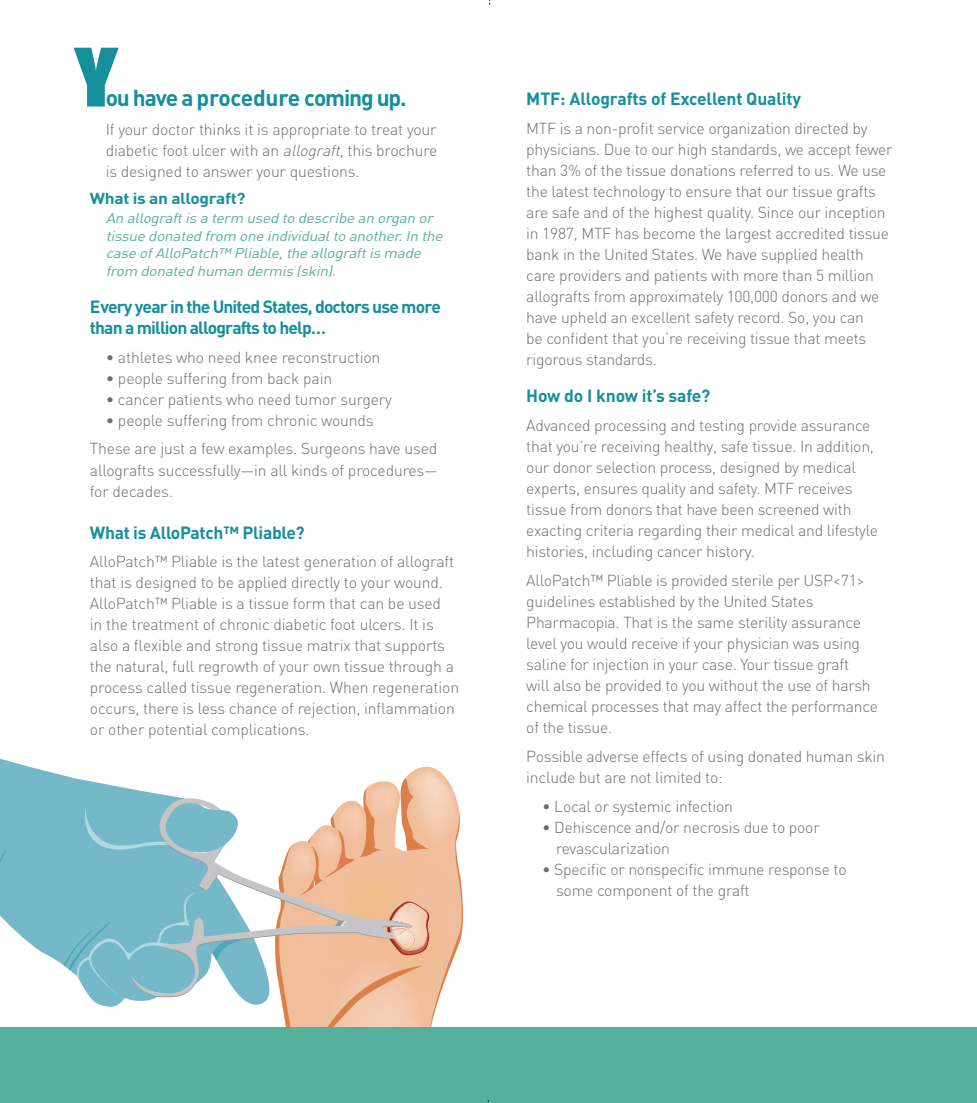
<style>
.page{position:relative;width:977px;height:1103px;background:#fff}
.page>*{position:absolute;margin:0;border:0;box-sizing:border-box;transform-origin:0 0}
.t1{font:74.38px "Impact";color:#168f9c;scale:1.25 1}
.t2{font:700 22.75px "DIN";letter-spacing:-.05em;color:#168f9c}
.t3{font:700 17.5px/21px "DIN";letter-spacing:-.04em;color:#168f9c}
.t4{font:700 17.5px "DIN";letter-spacing:-.01em;color:#168f9c}
.t5{font:700 17.5px "DIN";letter-spacing:-.02em;color:#168f9c}
.t6{font:300 15.75px/21px "DIN";letter-spacing:-.015em;color:#6c6d70}
.t7{font:700 15.75px "DIN";letter-spacing:-.02em;color:#168f9c;scale:1.1 1}
.t8{font:italic 14px/17.5px "DIN";color:#57b09e;scale:1.1 1}
.s1{font-style:italic}
</style>
<div class="page">
<svg style="left:281px;top:766px;width:182px;height:261px"></svg>
<svg style="left:253px;top:796px;width:34px;height:201px"></svg>
<svg style="left:0;top:758px;width:253px;height:249px"></svg>
<svg style="left:287px;top:769px;width:170px;height:258px"></svg>
<img style="left:392px;top:928px;width:14px;height:9px">
<div style="left:0;top:1027px;width:976px;height:75px;background:#57b09e"></div>
<h1 class="t1" style="left:74px;top:20px;width:37px">Y</h1>
<h2 class="t2" style="left:106px;top:83px;width:302px">ou have a procedure coming up.</h2>
<p class="t6" style="left:106px;top:119px;width:333px;text-align:justify">If your doctor thinks it is appropriate to treat your diabetic foot ulcer with an <span class="s1">allograft</span>, this brochure is designed to answer your questions.</p>
<p class="t7" style="left:90px;top:188px;width:143px">What is an allograft?</p>
<p class="t8" style="left:106px;top:209px;width:311px">An allograftis a term used to describe an organ or tissue donated from one individualto another.In the case ofAlloPatch™ Pliable,the allograftis made from donated human dermis (skin).</p>
<p class="t3" style="left:90px;top:295px;width:352px">Every year in the United States, doctors use more than a million allografts to help…</p>
<p class="t6" style="left:106px;top:346px;width:276px">• athletes who need knee reconstruction</p>
<p class="t6" style="left:106px;top:367px;width:228px">• people suffering from back pain</p>
<p class="t6" style="left:106px;top:388px;width:288px">• cancer patients who need tumor surgery</p>
<p class="t6" style="left:90px;top:405px;width:349px;line-height:28.9px;text-indent:16px">• people suffering from chronic wounds<br>These are just a few examples. Surgeons have used</p>
<p class="t6" style="left:90px;top:459px;width:349px">allografts successfully—in all kinds of procedures— for decades.</p>
<p class="t5" style="left:90px;top:521px;width:216px">What is AlloPatch™ Pliable?</p>
<p class="t6" style="left:90px;top:551px;width:371px">AlloPatch™ Pliable is the latest generation of allograft that is designed to be applied directly to your wound.<br>AlloPatch™ Pliable is a tissue form that can be used<br>in the treatment of chronic diabetic foot ulcers. It is also a flexible and strong tissue matrix that supports the natural, full regrowth of your own tissue through a process called tissue regeneration. When regeneration occurs, there is less chance of rejection, inflammation or other potential complications.</p>
<p class="t4" style="left:526px;top:87px;width:276px">MTF: Allografts of Excellent Quality</p>
<p class="t6" style="left:526px;top:118px;width:368px">MTF is a non-profit service organization directed by physicians. Due to our high standards, we accept fewer than 3% of the tissue donations referred to us. We use the latest technology to ensure that our tissue grafts are safe and of the highest quality. Since our inception in 1987, MTF has become the largest accredited tissue bank in the United States. We have supplied health care providers and patients with more than 5 million allografts from approximately 100,000 donors and we have upheld an excellent safety record. So, you can<br>be confident that you’re receiving tissue that meets rigorous standards.</p>
<p class="t4" style="left:526px;top:384px;width:186px">How do I know it’s safe?</p>
<p class="t6" style="left:526px;top:414px;width:353px">Advanced processing and testing provide assurance that you’re receiving healthy, safe tissue. In addition, our donor selection process, designed by medical experts, ensures quality and safety. MTF receives tissue from donors that have been screened with exacting criteria regarding their medical and lifestyle histories, including cancer history.</p>
<p class="t6" style="left:526px;top:569px;width:353px">AlloPatch™ Pliable is provided sterile per USP&lt;71&gt; guidelines established by the United States Pharmacopia. That is the same sterility assurance level you would receive if your physician was using saline for injection in your case. Your tissue graft<br>will also be provided to you without the use of harsh chemical processes that may affect the performance of the tissue.</p>
<p class="t6" style="left:526px;top:745px;width:360px">Possible adverse effects of using donated human skin include but are not limited to:</p>
<p class="t6" style="left:542px;top:795px;width:192px">• Local or systemic infection</p>
<p class="t6" style="left:556px;top:816px;width:265px;text-indent:-14px">• Dehiscence and/or necrosis due to poor revascularization</p>
<p class="t6" style="left:556px;top:858px;width:292px;text-indent:-14px">• Specific or nonspecific immune response to some component of the graft</p>
</div>
